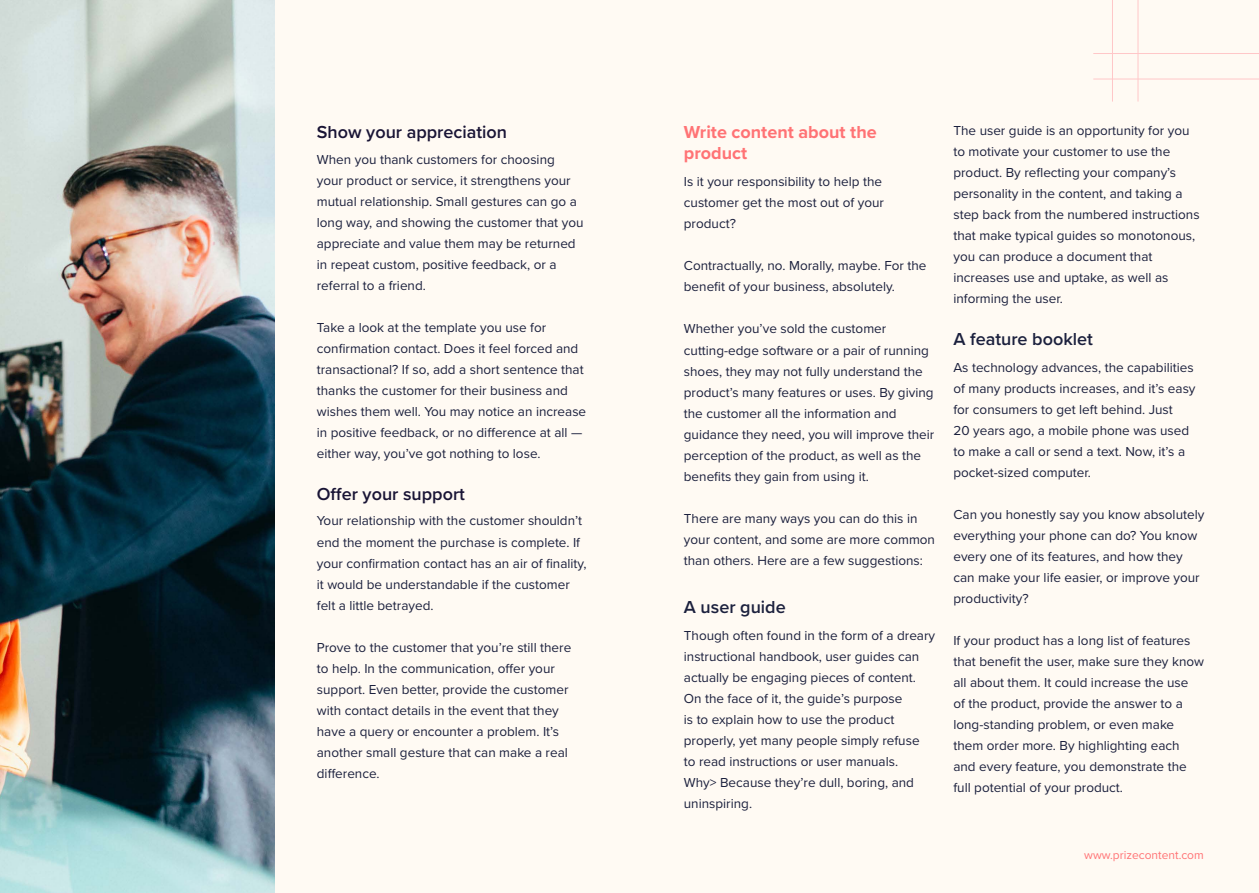
<style>
.page{position:relative;width:1259px;height:893px;background:#fff}
.page>*{position:absolute;margin:0;border:0;box-sizing:border-box;transform-origin:0 0}
.t1{font:600 18px "Proxima Nova";color:#191435}
.t2{font:700 18px/21px "Proxima Nova";color:#ff7375}
.t3{font:600 18px "Proxima Nova";color:#1b203d}
.t4{font:13.5px/21px "Proxima Nova";color:#1b203d}
.t5{font:12px "Proxima Nova";color:#ff7375}
</style>
<div class="page">
<div style="left:274px;top:0;width:985px;height:893px;background:#fffaf3"></div>
<img style="left:0;top:0;width:274px;height:893px">
<hr style="left:1093px;top:79px;width:166px;height:1px;background:#ffc7c8">
<hr style="left:1093px;top:53px;width:166px;height:1px;background:#ffc7c8">
<hr style="left:1137px;top:0;width:1px;height:102px;background:#ffc7c8">
<hr style="left:1112px;top:0;width:1px;height:102px;background:#ffc7c8">
<h1 class="t1" style="left:317px;top:119px;width:192px">Show your appreciation</h1>
<p class="t4" style="left:317px;top:148px;width:268px">When you thank customers for choosing your product or service, it strengthens your mutual relationship. Small gestures can go a long way, and showing the customer that you appreciate and value them may be returned in repeat custom, positive feedback, or a referral to a friend.</p>
<p class="t4" style="left:317px;top:316px;width:271px">Take a look at the template you use for confirmation contact. Does it feel forced and transactional? If so, add a short sentence that thanks the customer for their business and wishes them well. You may notice an increase in positive feedback, or no difference at all — either way, you’ve got nothing to lose.</p>
<h1 class="t1" style="left:317px;top:481px;width:150px">Offer your support</h1>
<p class="t4" style="left:317px;top:510px;width:271px">Your relationship with the customer shouldn’t end the moment the purchase is complete. If your confirmation contact has an air of finality, it would be understandable if the customer felt a little betrayed.</p>
<p class="t4" style="left:317px;top:636px;width:256px">Prove to the customer that you’re still there to help. In the communication, offer your support. Even better, provide the customer with contact details in the event that they have a query or encounter a problem. It’s another small gesture that can make a real difference.</p>
<h1 class="t2" style="left:684px;top:122px;width:194px">Write content about the product</h1>
<p class="t4" style="left:684px;top:171px;width:202px">Is it your responsibility to help the customer get the most out of your product?</p>
<p class="t4" style="left:684px;top:255px;width:244px">Contractually, no. Morally, maybe. For the benefit of your business, absolutely.</p>
<p class="t4" style="left:684px;top:318px;width:252px">Whether you’ve sold the customer cutting-edge software or a pair of running shoes, they may not fully understand the product’s many features or uses. By giving the customer all the information and guidance they need, you will improve their perception of the product, as well as the benefits they gain from using it.</p>
<p class="t4" style="left:684px;top:507px;width:253px">There are many ways you can do this in your content, and some are more common than others. Here are a few suggestions:</p>
<h1 class="t3" style="left:684px;top:593px;width:103px">A user guide</h1>
<p class="t4" style="left:684px;top:624px;width:253px">Though often found in the form of a dreary instructional handbook, user guides can actually be engaging pieces of content.<br>On the face of it, the guide’s purpose<br>is to explain how to use the product properly, yet many people simply refuse<br>to read instructions or user manuals.<br>Why&gt; Because they’re dull, boring, and uninspiring.</p>
<p class="t4" style="left:953px;top:119px;width:248px">The user guide is an opportunity for you to motivate your customer to use the product. By reflecting your company’s personality in the content, and taking a step back from the numbered instructions that make typical guides so monotonous, you can produce a document that increases use and uptake, as well as informing the user.</p>
<h1 class="t3" style="left:953px;top:325px;width:141px">A feature booklet</h1>
<p class="t4" style="left:953px;top:356px;width:244px">As technology advances, the capabilities of many products increases, and it’s easy for consumers to get left behind. Just<br>20 years ago, a mobile phone was used to make a call or send a text. Now, it’s a pocket-sized computer.</p>
<p class="t4" style="left:953px;top:503px;width:252px">Can you honestly say you know absolutely everything your phone can do? You know every one of its features, and how they can make your life easier, or improve your productivity?</p>
<p class="t4" style="left:953px;top:629px;width:252px">If your product has a long list of features that benefit the user, make sure they know all about them. It could increase the use<br>of the product, provide the answer to a long-standing problem, or even make them order more. By highlighting each and every feature, you demonstrate the full potential of your product.</p>
<p class="t5" style="left:1084px;top:846px;width:121px">www.prizecontent.com</p>
</div>
